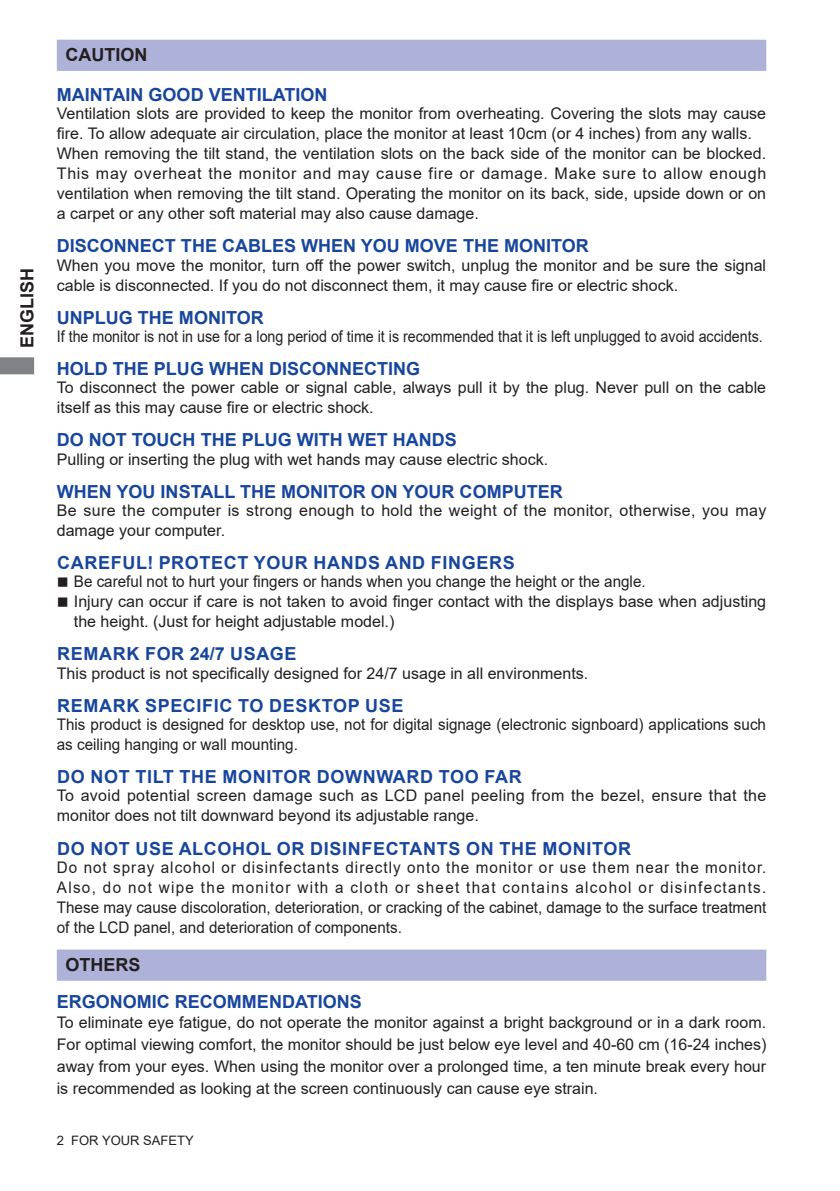
<style>
.page{position:relative;width:840px;height:1191px;background:#fff}
.page>*{position:absolute;margin:0;border:0;box-sizing:border-box;transform-origin:0 0}
.t1{font:700 18px "Arial";color:#18469d}
.t2{font:700 18px "Arial";letter-spacing:.035em;color:#18469d}
.t3{font:700 18px "Arial";color:#231f20}
.t4{font:16px/20px "Arial";color:#231f20}
.t5{font:16px/20px "Arial";color:#231f20;scale:.95 1}
.t6{font:16px/20px "Arial";letter-spacing:.02em;color:#231f20}
.t7{font:16px "Arial";color:#231f20;scale:.89 1}
.t8{font:13px "Arial";color:#231f20}
</style>
<div class="page">
<svg style="left:0;top:357px;width:34px;height:17px"></svg>
<div style="left:57px;top:40px;width:708px;height:31px;background:#aeb2d8"></div>
<div style="left:57px;top:949px;width:708px;height:31px;background:#aeb2d8;border:2px solid #aeb2d8"></div>
<p class="t3" style="left:14px;top:348px;width:82px;rotate:-90deg">ENGLISH</p>
<p class="t3" style="left:65px;top:42px;width:83px">CAUTION</p>
<p class="t1" style="left:57px;top:82px;width:272px">MAINTAIN GOOD VENTILATION</p>
<p class="t4" style="left:57px;top:103px;width:710px">Ventilation slots are provided to keep the monitor from overheating. Covering the slots may cause fire. To allow adequate air circulation, place the monitor at least 10cm (or 4 inches) from any walls.<br>When removing the tilt stand, the ventilation slots on the back side of the monitor can be blocked.<br>This may overheat the monitor and may cause fire or damage. Make sure to allow enough ventilation when removing the tilt stand. Operating the monitor on its back, side, upside down or on a carpet or any other soft material may also cause damage.</p>
<p class="t1" style="left:57px;top:233px;width:533px">DISCONNECT THE CABLES WHEN YOU MOVE THE MONITOR</p>
<p class="t4" style="left:57px;top:255px;width:710px">When you move the monitor, turn off the power switch, unplug the monitor and be sure the signal cable is disconnected. If you do not disconnect them, it may cause fire or electric shock.</p>
<p class="t1" style="left:57px;top:304px;width:208px">UNPLUG THE MONITOR</p>
<p class="t7" style="left:57px;top:325px;width:794px">If the monitor is not in use for a long period of time it is recommended that it is left unplugged to avoid accidents.</p>
<p class="t1" style="left:57px;top:356px;width:365px">HOLD THE PLUG WHEN DISCONNECTING</p>
<p class="t4" style="left:57px;top:377px;width:710px">To disconnect the power cable or signal cable, always pull it by the plug. Never pull on the cable itself as this may cause fire or electric shock.</p>
<p class="t1" style="left:57px;top:427px;width:401px">DO NOT TOUCH THE PLUG WITH WET HANDS</p>
<p class="t4" style="left:57px;top:449px;width:492px">Pulling or inserting the plug with wet hands may cause electric shock.</p>
<p class="t1" style="left:57px;top:478px;width:507px">WHEN YOU INSTALL THE MONITOR ON YOUR COMPUTER</p>
<p class="t6" style="left:57px;top:500px;width:710px">Be sure the computer is strong enough to hold the weight of the monitor, otherwise, you may damage your computer.</p>
<p class="t2" style="left:57px;top:550px;width:459px">CAREFUL! PROTECT YOUR HANDS AND FINGERS</p>
<p class="t5" style="left:57px;top:571px;width:621px">■ Be careful not to hurt your fingers or hands when you change the height or the angle.</p>
<p class="t4" style="left:74px;top:591px;width:693px;text-indent:-17px">■ Injury can occur if care is not taken to avoid finger contact with the displays base when adjusting the height. (Just for height adjustable model.)</p>
<p class="t2" style="left:57px;top:641px;width:241px">REMARK FOR 24/7 USAGE</p>
<p class="t4" style="left:57px;top:663px;width:532px">This product is not specifically designed for 24/7 usage in all environments.</p>
<p class="t2" style="left:57px;top:693px;width:347px">REMARK SPECIFIC TO DESKTOP USE</p>
<p class="t5" style="left:57px;top:714px;width:747px">This product is designed for desktop use, not for digital signage (electronic signboard) applications such as ceiling hanging or wall mounting.</p>
<p class="t2" style="left:57px;top:764px;width:466px">DO NOT TILT THE MONITOR DOWNWARD TOO FAR</p>
<p class="t6" style="left:57px;top:785px;width:710px">To avoid potential screen damage such as LCD panel peeling from the bezel, ensure that the monitor does not tilt downward beyond its adjustable range.</p>
<p class="t2" style="left:57px;top:835px;width:575px">DO NOT USE ALCOHOL OR DISINFECTANTS ON THE MONITOR</p>
<p class="t5" style="left:57px;top:857px;width:748px;text-align:justify">Do not spray alcohol or disinfectants directly onto the monitor or use them near the monitor.<br>Also, do not wipe the monitor with a cloth or sheet that contains alcohol or disinfectants.<br>These may cause discoloration, deterioration, or cracking of the cabinet, damage to the surface treatment of the LCD panel, and deterioration of components.</p>
<p class="t3" style="left:65px;top:952px;width:77px">OTHERS</p>
<p class="t1" style="left:57px;top:989px;width:306px">ERGONOMIC RECOMMENDATIONS</p>
<p class="t4" style="left:57px;top:1011px;width:710px;line-height:22px;text-align:justify">To eliminate eye fatigue, do not operate the monitor against a bright background or in a dark room.<br>For optimal viewing comfort, the monitor should be just below eye level and 40-60 cm (16-24 inches) away from your eyes. When using the monitor over a prolonged time, a ten minute break every hour is recommended as looking at the screen continuously can cause eye strain.</p>
<p class="t8" style="left:57px;top:1131px;width:139px">2 FOR YOUR SAFETY</p>
</div>
